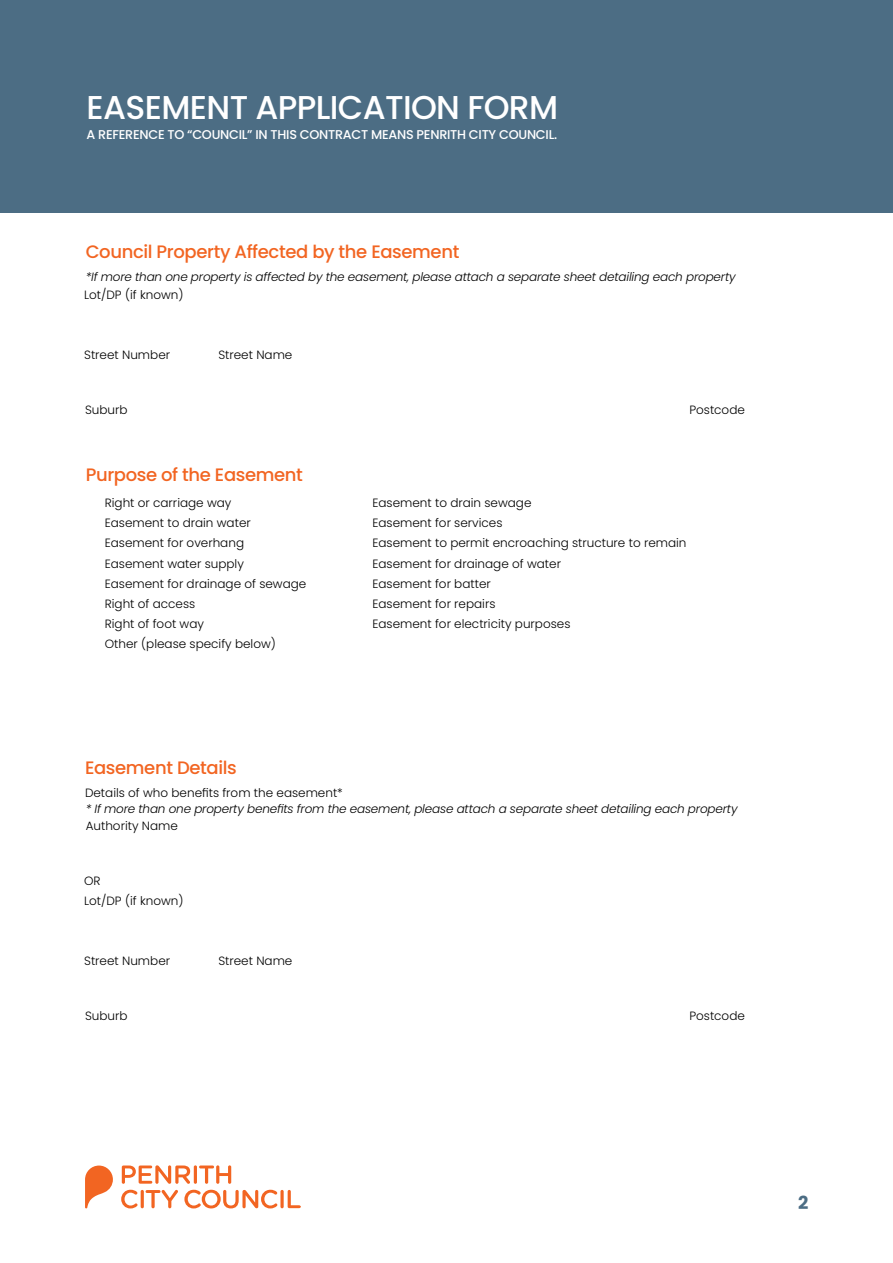
<style>
.page{position:relative;width:893px;height:1263px;background:#fff}
.page>*{position:absolute;margin:0;border:0;box-sizing:border-box;transform-origin:0 0}
.t1{font:500 33px "Poppins";letter-spacing:-.02em;color:#fff}
.Section_Sub_Heading{font:500 18px "Poppins";letter-spacing:-.02em;color:#f26522}
.t2{font:700 18px "Poppins";color:#4c6d84}
.t3{font:500 12.75px "Poppins";letter-spacing:-.02em;color:#fff}
.Section_Body_Text{font:300 12px "Poppins";color:#000}
.Section_Body_Text-2{font:italic 300 12px "Poppins";letter-spacing:-.015em;color:#000}
</style>
<div class="page">
<svg style="left:122px;top:1165px;width:109px;height:19px"></svg>
<svg style="left:121px;top:1190px;width:180px;height:18px"></svg>
<svg style="left:85px;top:1165px;width:28px;height:43px"></svg>
<div style="left:0;top:0;width:893px;height:213px;background:#4c6d84"></div>
<h1 class="t1" style="left:87px;top:88px;width:473px">EASEMENT APPLICATION FORM</h1>
<p class="t3" style="left:87px;top:127px;width:472px">A REFERENCE TO “COUNCIL” IN THIS CONTRACT MEANS PENRITH CITY COUNCIL.</p>
<p class="Section_Sub_Heading" style="left:86px;top:241px;width:375px">Council Property Affected by the Easement</p>
<p class="Section_Body_Text-2" style="left:86px;top:270px;width:651px">*If more than one property is affected by the easement, please attach a separate sheet detailing each property</p>
<p class="Section_Body_Text" style="left:84px;top:288px;width:101px">Lot/DP (if known)</p>
<p class="Section_Body_Text" style="left:84px;top:348px;width:87px">Street Number</p>
<p class="Section_Body_Text" style="left:218px;top:348px;width:76px">Street Name</p>
<p class="Section_Body_Text" style="left:85px;top:403px;width:44px">Suburb</p>
<p class="Section_Body_Text" style="left:689px;top:403px;width:57px">Postcode</p>
<p class="Section_Sub_Heading" style="left:86px;top:465px;width:219px">Purpose of the Easement</p>
<p class="Section_Body_Text" style="left:105px;top:496px;width:128px">Right or carriage way</p>
<p class="Section_Body_Text" style="left:372px;top:496px;width:161px">Easement to drain sewage</p>
<p class="Section_Body_Text" style="left:105px;top:516px;width:148px">Easement to drain water</p>
<p class="Section_Body_Text" style="left:372px;top:516px;width:132px">Easement for services</p>
<p class="Section_Body_Text" style="left:105px;top:536px;width:141px">Easement for overhang</p>
<p class="Section_Body_Text" style="left:372px;top:536px;width:316px">Easement to permit encroaching structure to remain</p>
<p class="Section_Body_Text" style="left:105px;top:556px;width:141px">Easement water supply</p>
<p class="Section_Body_Text" style="left:372px;top:556px;width:190px">Easement for drainage of water</p>
<p class="Section_Body_Text" style="left:105px;top:576px;width:203px">Easement for drainage of sewage</p>
<p class="Section_Body_Text" style="left:372px;top:576px;width:120px">Easement for batter</p>
<p class="Section_Body_Text" style="left:105px;top:596px;width:92px">Right of access</p>
<p class="Section_Body_Text" style="left:372px;top:596px;width:125px">Easement for repairs</p>
<p class="Section_Body_Text" style="left:105px;top:617px;width:101px">Right of foot way</p>
<p class="Section_Body_Text" style="left:372px;top:617px;width:199px">Easement for electricity purposes</p>
<p class="Section_Body_Text" style="left:105px;top:637px;width:173px">Other (please specify below)</p>
<p class="Section_Sub_Heading" style="left:85px;top:757px;width:153px">Easement Details</p>
<p class="Section_Body_Text" style="left:85px;top:786px;width:259px">Details of who benefits from the easement*</p>
<p class="Section_Body_Text-2" style="left:86px;top:802px;width:653px">* If more than one property benefits from the easement, please attach a separate sheet detailing each property</p>
<p class="Section_Body_Text" style="left:86px;top:818px;width:94px">Authority Name</p>
<p class="Section_Body_Text" style="left:84px;top:874px;width:18px">OR</p>
<p class="Section_Body_Text" style="left:84px;top:894px;width:101px">Lot/DP (if known)</p>
<p class="Section_Body_Text" style="left:84px;top:954px;width:87px">Street Number</p>
<p class="Section_Body_Text" style="left:218px;top:954px;width:76px">Street Name</p>
<p class="Section_Body_Text" style="left:85px;top:1009px;width:44px">Suburb</p>
<p class="Section_Body_Text" style="left:689px;top:1009px;width:57px">Postcode</p>
<h2 class="t2" style="left:798px;top:1192px;width:12px">2</h2>
</div>
